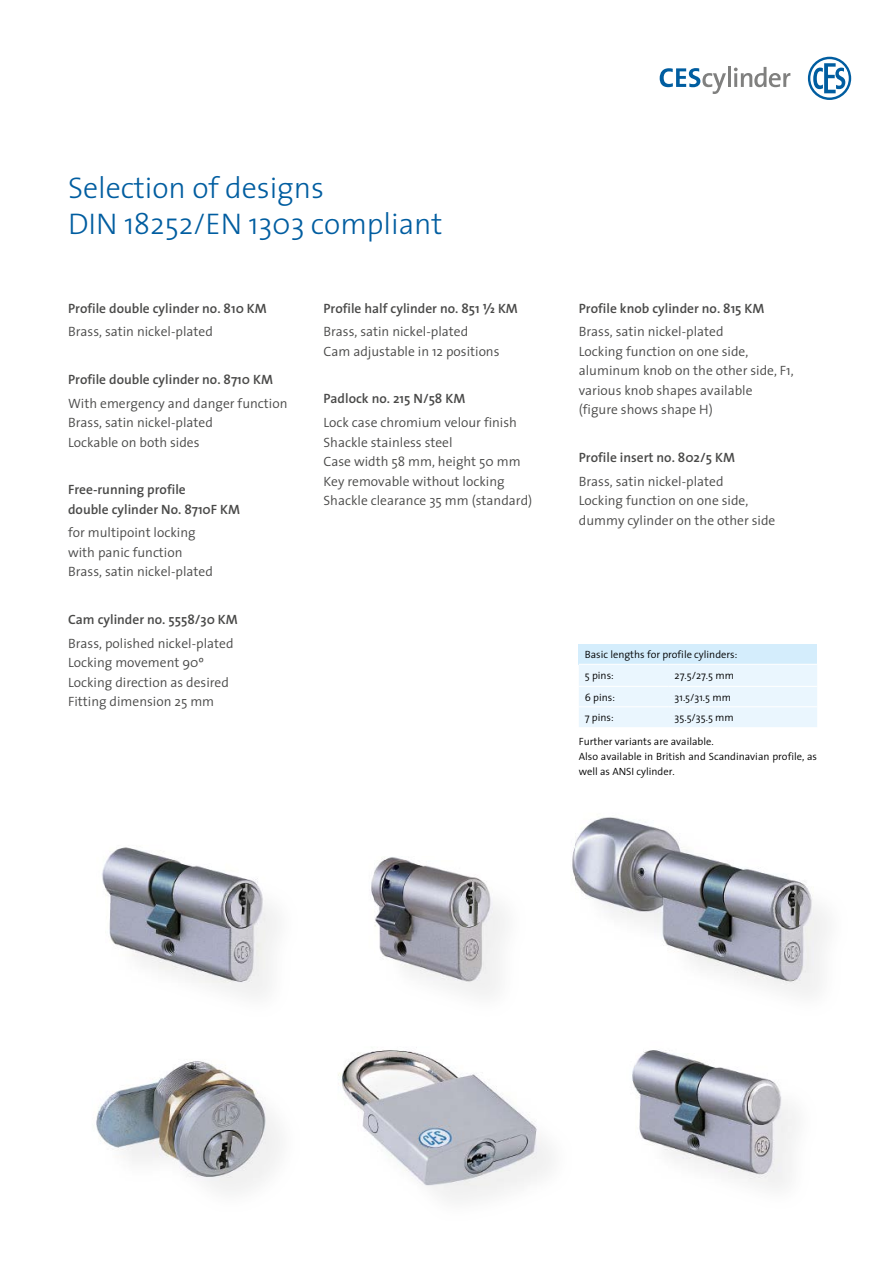
<style>
.page{position:relative;width:881px;height:1263px;background:#fff}
.page>*{position:absolute;margin:0;border:0;box-sizing:border-box;transform-origin:0 0}
.t1{font:300 30px/36px "The Sans";letter-spacing:-.005em;color:#005da0}
.t2{font:300 13.5px/19.5px "The Sans";color:#494948}
.t3{font:600 13.5px/19.5px "The Sans";color:#494948}
.t4{font:300 10.5px/15px "The Sans";color:#000}
.s1{font-family:"The Sans Semi Bold Expert";font-weight:400}
.s2{font-weight:300}
</style>
<div class="page">
<svg style="left:659px;top:68px;width:66px;height:26px"></svg>
<hr style="left:727px;top:67px;width:3px;height:20px;background:#80807f">
<svg style="left:733px;top:67px;width:57px;height:20px"></svg>
<svg style="left:807px;top:57px;width:43px;height:43px"></svg>
<img style="left:632px;top:1050px;width:38px;height:38px">
<img style="left:635px;top:1053px;width:156px;height:129px">
<img style="left:344px;top:1052px;width:196px;height:138px">
<img style="left:96px;top:1061px;width:117px;height:72px">
<img style="left:99px;top:1065px;width:167px;height:115px">
<img style="left:575px;top:820px;width:238px;height:165px">
<img style="left:105px;top:850px;width:161px;height:135px">
<img style="left:371px;top:857px;width:38px;height:42px">
<img style="left:374px;top:861px;width:118px;height:121px">
<div style="left:578px;top:644px;width:238px;height:20px;background:#d4edfc"></div>
<div style="left:579px;top:665px;width:237px;height:62px;background:#eaf6fe"></div>
<hr style="left:578px;top:686px;width:90px;height:1px;background:#fff">
<hr style="left:668px;top:686px;width:148px;height:1px;background:#fff">
<hr style="left:578px;top:706px;width:90px;height:1px;background:#fff">
<hr style="left:668px;top:706px;width:148px;height:1px;background:#fff">
<h1 class="t1" style="left:68px;top:169px;width:376px">Selection of designs<br>DIN 18252/EN 1303 compliant</h1>
<p class="t3" style="left:68px;top:298px;width:200px">Profile double cylinder no. 810 KM</p>
<p class="t2" style="left:68px;top:322px;width:146px">Brass, satin nickel-plated</p>
<p class="t3" style="left:68px;top:369px;width:206px">Profile double cylinder no. 8710 KM</p>
<p class="t2" style="left:68px;top:393px;width:221px">With emergency and danger function<br>Brass, satin nickel-plated<br>Lockable on both sides</p>
<p class="t3" style="left:68px;top:479px;width:173px">Free-running profile<br>double cylinder No. 8710F KM</p>
<p class="t2" style="left:68px;top:523px;width:146px">for multipoint locking with panic function<br>Brass, satin nickel-plated</p>
<p class="t3" style="left:68px;top:609px;width:171px">Cam cylinder no. 5558/30 KM</p>
<p class="t2" style="left:68px;top:633px;width:167px">Brass, polished nickel-plated<br>Locking movement 90º<br>Locking direction as desired<br>Fitting dimension 25 mm</p>
<p class="t3" style="left:323px;top:296px;width:196px;line-height:23.7px">Profile half cylinder no. 851 <span class="s1">V</span> KM<br><span class="s2">Brass, satin nickel-plated</span></p>
<p class="t2" style="left:323px;top:341px;width:177px">Cam adjustable in 12 positions</p>
<p class="t3" style="left:323px;top:389px;width:143px">Padlock no. 215 N/58 KM</p>
<p class="t2" style="left:323px;top:412px;width:210px">Lock case chromium velour finish<br>Shackle stainless steel<br>Case width 58 mm, height 50 mm<br>Key removable without locking<br>Shackle clearance 35 mm (standard)</p>
<p class="t3" style="left:578px;top:298px;width:187px">Profile knob cylinder no. 815 KM</p>
<p class="t2" style="left:578px;top:322px;width:216px">Brass, satin nickel-plated<br>Locking function on one side, aluminum knob on the other side, F1, various knob shapes available (figure shows shape H)</p>
<p class="t3" style="left:578px;top:447px;width:158px">Profile insert no. 802/5 KM</p>
<p class="t2" style="left:578px;top:471px;width:198px">Brass, satin nickel-plated<br>Locking function on one side, dummy cylinder on the other side</p>
<p class="t4" style="left:584px;top:644px;width:154px;line-height:20.4px">Basic lengths for profile cylinders:<br>5 pins:</p>
<p class="t4" style="left:674px;top:667px;width:61px">27.5/27.5 mm</p>
<p class="t4" style="left:584px;top:689px;width:32px">6 pins:</p>
<p class="t4" style="left:674px;top:689px;width:58px">31.5/31.5 mm</p>
<p class="t4" style="left:584px;top:710px;width:30px">7 pins:</p>
<p class="t4" style="left:674px;top:710px;width:61px">35.5/35.5 mm</p>
<p class="t4" style="left:578px;top:733px;width:240px">Further variants are available.<br>Also available in British and Scandinavian profile, as well as ANSI cylinder.</p>
</div>
